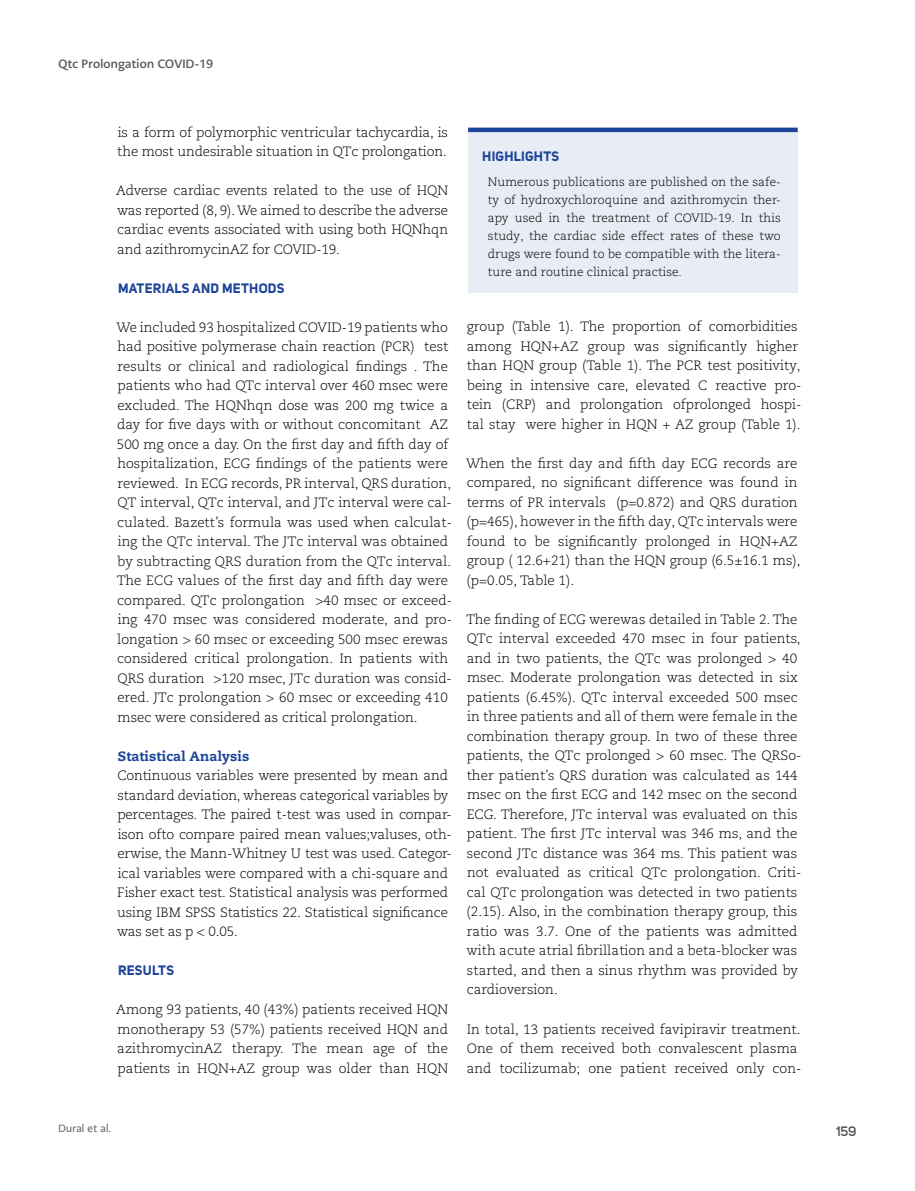
<style>
.page{position:relative;width:915px;height:1191px;background:#fff}
.page>*{position:absolute;margin:0;border:0;box-sizing:border-box;transform-origin:0 0}
.t1{font:300 13.5px/19.5px "Caecilia LT Pro 45";color:#000}
.t2{font:700 13.5px "Uni Sans";letter-spacing:.02em;color:#1d4498}
.t3{font:800 13.5px "Caecilia LT Pro 85";letter-spacing:.01em;color:#1d4498}
.t4{font:600 13.5px "Uni Sans";color:#58595b}
.t5{font:300 12px/18px "Caecilia LT Pro 45";letter-spacing:.005em;color:#000;text-align:justify}
.t6{font:700 12px "PMN Caecilia Sans Head";letter-spacing:.02em;color:#58585a}
.t7{font:10.5px "PMN Caecilia Sans Head";letter-spacing:.02em;color:#58585a}
</style>
<div class="page">
<div style="left:468px;top:130px;width:329px;height:163px;background:#e8edf5"></div>
<hr style="left:468px;top:128px;width:329px;height:4px;background:#1d4498">
<p class="t6" style="left:58px;top:56px;width:156px">Qtc Prolongation COVID-19</p>
<p class="t1" style="left:117px;top:122px;width:332px">is a form of polymorphic ventricular tachycardia, is the most undesirable situation in QTc prolongation.</p>
<p class="t1" style="left:116px;top:180px;width:333px;text-align:justify">Adverse cardiac events related to the use of HQN was reported (8, 9). We aimed to describe the adverse cardiac events associated with using both HQNhqn and azithromycinAZ for COVID-19.</p>
<p class="t2" style="left:118px;top:279px;width:168px">MATERIALS AND METHODS</p>
<p class="t1" style="left:116px;top:317px;width:337px">We included 93 hospitalized COVID-19 patients who had positive polymerase chain reaction (PCR) test results or clinical and radiological findings . The patients who had QTc interval over 460 msec were excluded. The HQNhqn dose was 200 mg twice a day for five days with or without concomitant AZ 500 mg once a day. On the first day and fifth day of hospitalization, ECG findings of the patients were reviewed. In ECG records, PR interval, QRS duration, QT interval, QTc interval, and JTc interval were cal&shy;culated. Bazett’s formula was used when calculat&shy;ing the QTc interval. The JTc interval was obtained by subtracting QRS duration from the QTc interval.<br>The ECG values of the first day and fifth day were compared. QTc prolongation &gt;40 msec or exceed&shy;ing 470 msec was considered moderate, and pro&shy;longation &gt; 60 msec or exceeding 500 msec erewas considered critical prolongation. In patients with QRS duration &gt;120 msec, JTc duration was consid&shy;ered. JTc prolongation &gt; 60 msec or exceeding 410 msec were considered as critical prolongation.</p>
<p class="t3" style="left:118px;top:746px;width:133px">Statistical Analysis</p>
<p class="t1" style="left:117px;top:765px;width:336px">Continuous variables were presented by mean and standard deviation, whereas categorical variables by percentages. The paired t-test was used in compar&shy;ison ofto compare paired mean values;valuses, oth&shy;erwise, the Mann-Whitney U test was used. Categor&shy;ical variables were compared with a chi-square and Fisher exact test. Statistical analysis was performed using IBM SPSS Statistics 22. Statistical significance was set as p &lt; 0.05.</p>
<p class="t2" style="left:118px;top:962px;width:58px">RESULTS</p>
<p class="t1" style="left:116px;top:999px;width:333px;text-align:justify">Among 93 patients, 40 (43%) patients received HQN monotherapy 53 (57%) patients received HQN and azithromycinAZ therapy. The mean age of the patients in HQN+AZ group was older than HQN</p>
<p class="t2" style="left:482px;top:148px;width:78px">HIGHLIGHTS</p>
<p class="t5" style="left:487px;top:173px;width:294px">Numerous publications are published on the safe&shy;ty of hydroxychloroquine and azithromycin ther&shy;apy used in the treatment of COVID-19. In this study, the cardiac side effect rates of these two drugs were found to be compatible with the litera&shy;ture and routine clinical practise.</p>
<p class="t1" style="left:466px;top:317px;width:336px">group (Table 1). The proportion of comorbidities among HQN+AZ group was significantly higher than HQN group (Table 1). The PCR test positivity, being in intensive care, elevated C reactive pro&shy;tein (CRP) and prolongation ofprolonged hospi&shy;tal stay were higher in HQN + AZ group (Table 1).</p>
<p class="t1" style="left:466px;top:453px;width:336px">When the first day and fifth day ECG records are compared, no significant difference was found in terms of PR intervals (p=0.872) and QRS duration (p=465), however in the fifth day, QTc intervals were found to be significantly prolonged in HQN+AZ group ( 12.6+21) than the HQN group (6.5±16.1 ms), (p=0.05, Table 1).</p>
<p class="t1" style="left:466px;top:609px;width:336px">The finding of ECG werewas detailed in Table 2. The QTc interval exceeded 470 msec in four patients, and in two patients, the QTc was prolonged &gt; 40 msec. Moderate prolongation was detected in six patients (6.45%). QTc interval exceeded 500 msec in three patients and all of them were female in the combination therapy group. In two of these three patients, the QTc prolonged &gt; 60 msec. The QRSo&shy;ther patient’s QRS duration was calculated as 144 msec on the first ECG and 142 msec on the second ECG. Therefore, JTc interval was evaluated on this patient. The first JTc interval was 346 ms, and the second JTc distance was 364 ms. This patient was not evaluated as critical QTc prolongation. Criti&shy;cal QTc prolongation was detected in two patients (2.15). Also, in the combination therapy group, this ratio was 3.7. One of the patients was admitted with acute atrial fibrillation and a beta-blocker was started, and then a sinus rhythm was provided by cardioversion.</p>
<p class="t1" style="left:466px;top:1018px;width:336px">In total, 13 patients received favipiravir treatment.<br>One of them received both convalescent plasma and tocilizumab; one patient received only con-</p>
<p class="t7" style="left:58px;top:1121px;width:54px">Dural et al.</p>
<p class="t4" style="left:835px;top:1123px;width:22px">159</p>
</div>
